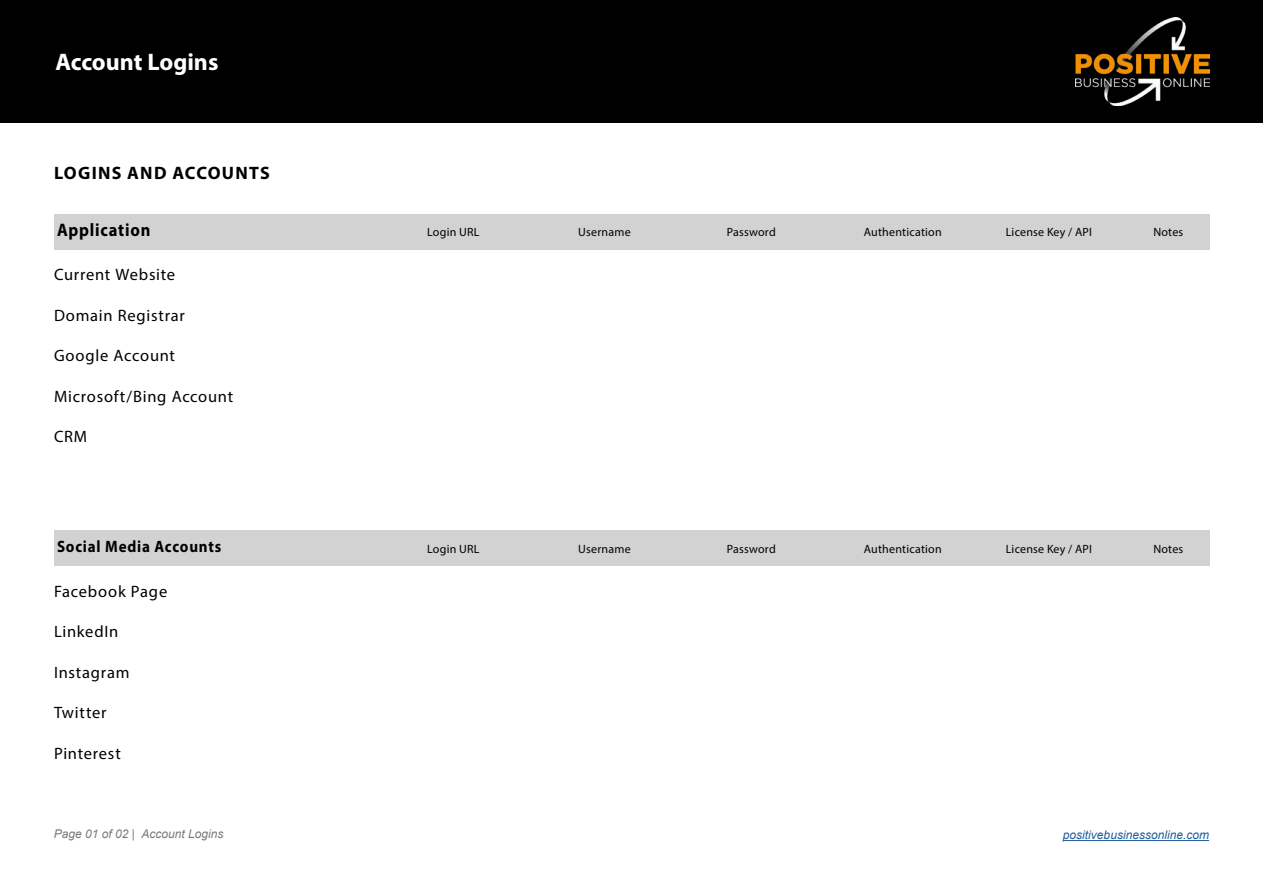
<style>
.page{position:relative;width:1263px;height:893px;background:#fff}
.page>*{position:absolute;margin:0;border:0;box-sizing:border-box;transform-origin:0 0}
.t1{font:700 24px "Myriad Pro";color:#fff}
.t2{font:700 18.15px "Myriad Pro";letter-spacing:.05em;color:#000;scale:.91 1}
.t3{font:700 18px "Myriad Pro";letter-spacing:.07em;color:#000}
.t4{font:16.5px "Myriad Pro";letter-spacing:.045em;color:#000}
.t5{font:700 16.5px "Myriad Pro";letter-spacing:.05em;color:#000;scale:.91 1}
.t6{font:12px "Myriad Pro";letter-spacing:.015em;color:#000}
.t7{font:italic 12px "Arial";color:#215e9e}
.t8{font:italic 12px "Arial";color:#797979}
</style>
<div class="page">
<div style="left:54px;top:214px;width:1155px;height:35px;background:#d2d2d2"></div>
<div style="left:54px;top:530px;width:1155px;height:36px;background:#d2d2d2"></div>
<div style="left:0;top:0;width:1263px;height:122px;background:#000"></div>
<img style="left:1076px;top:17px;width:133px;height:88px">
<hr style="left:1063px;top:840px;width:146px;height:1px;background:#215e9e">
<h1 class="t1" style="left:55px;top:46px;width:165px">Account Logins</h1>
<h3 class="t3" style="left:54px;top:162px;width:217px">LOGINS AND ACCOUNTS</h3>
<h2 class="t2" style="left:57px;top:218px;width:104px">Application</h2>
<h3 class="t4" style="left:54px;top:264px;width:123px">Current Website</h3>
<h3 class="t4" style="left:54px;top:305px;width:133px">Domain Registrar</h3>
<h3 class="t4" style="left:54px;top:345px;width:123px">Google Account</h3>
<h3 class="t4" style="left:54px;top:386px;width:181px">Microsoft/Bing Account</h3>
<h3 class="t4" style="left:54px;top:426px;width:35px">CRM</h3>
<h3 class="t5" style="left:57px;top:535px;width:182px">Social Media Accounts</h3>
<h3 class="t4" style="left:54px;top:581px;width:115px">Facebook Page</h3>
<h3 class="t4" style="left:54px;top:621px;width:66px">LinkedIn</h3>
<h3 class="t4" style="left:54px;top:662px;width:77px">Instagram</h3>
<h3 class="t4" style="left:54px;top:702px;width:54px">Twitter</h3>
<h3 class="t4" style="left:54px;top:743px;width:68px">Pinterest</h3>
<p class="t8" style="left:54px;top:826px;width:171px">Page 01 of 02 | Account Logins</p>
<p class="t6" style="left:427px;top:225px;width:54px">Login URL</p>
<p class="t6" style="left:578px;top:225px;width:54px">Username</p>
<p class="t6" style="left:727px;top:225px;width:51px">Password</p>
<p class="t6" style="left:864px;top:225px;width:79px">Authentication</p>
<p class="t6" style="left:1006px;top:225px;width:88px">License Key / API</p>
<p class="t6" style="left:1153px;top:225px;width:32px">Notes</p>
<p class="t6" style="left:427px;top:541px;width:54px">Login URL</p>
<p class="t6" style="left:578px;top:541px;width:54px">Username</p>
<p class="t6" style="left:727px;top:541px;width:51px">Password</p>
<p class="t6" style="left:864px;top:541px;width:79px">Authentication</p>
<p class="t6" style="left:1006px;top:541px;width:88px">License Key / API</p>
<p class="t6" style="left:1153px;top:541px;width:32px">Notes</p>
<p class="t7" style="left:1063px;top:827px;width:148px">positivebusinessonline.com</p>
</div>
